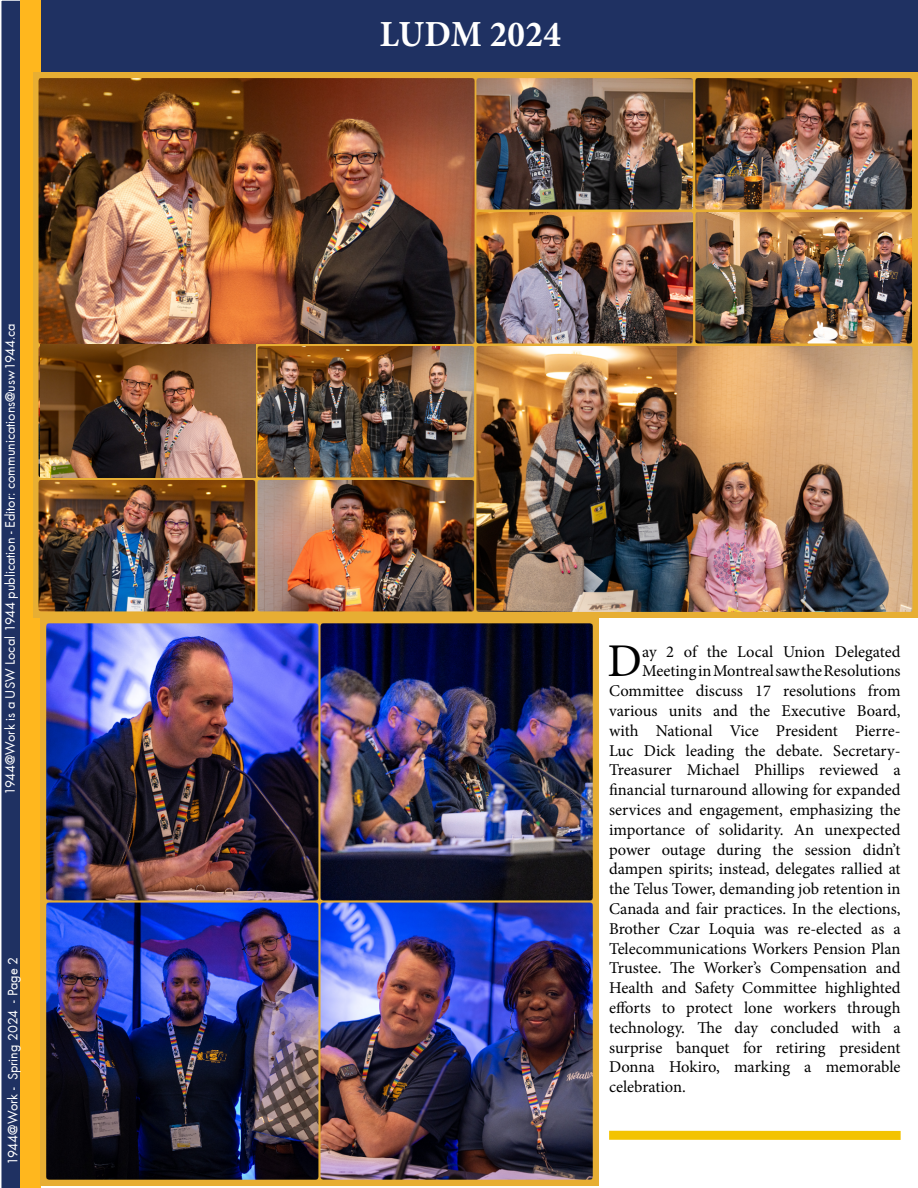
<style>
.page{position:relative;width:918px;height:1188px;background:#fff}
.page>*{position:absolute;margin:0;border:0;box-sizing:border-box;transform-origin:0 0}
.t1{font:46.95px "Minion Pro";color:#000}
.t2{font:700 36.9px "Minion Pro";letter-spacing:.01em;color:#fff;scale:.95 1}
.t3{font:16.5px "Minion Pro";color:#000}
.t4{font:14.1px "Futura T";color:#fff}
.s1{font-size:14.25px}
</style>
<div class="page">
<div style="left:1px;top:0;width:917px;height:72px;background:#1f3162"></div>
<svg style="left:1px;top:0;width:20px;height:1188px;background:#3a4974"></svg>
<div style="left:21px;top:0;width:20px;height:1188px;background:#ffb71e"></div>
<img style="left:34px;top:72px;width:884px;height:545px">
<img style="left:41px;top:617px;width:558px;height:568px">
<img style="left:41px;top:345px;width:214px;height:132px">
<div style="left:609px;top:1131px;width:292px;height:9px;background:#f3c300"></div>
<p class="t4" style="left:2px;top:795px;width:474px;rotate:-90deg">1944@Work is a USW Local 1944 publication - Editor: communications@usw1944.ca</p>
<p class="t4" style="left:5px;top:1165px;width:209px;rotate:-90deg"><span class="s1">1944@Work -</span> Spring 2024 - Page 2</p>
<h2 class="t2" style="left:380px;top:8px;width:192px">LUDM 2024</h2>
<h1 class="t1" style="left:608px;top:630px;width:36px">D</h1>
<p class="t3" style="left:642px;top:640px;width:260px">ay 2 of the Local Union Delegated</p>
<p class="t3" style="left:642px;top:660px;width:260px">Meeting in Montreal saw the Resolutions</p>
<p class="t3" style="left:609px;top:680px;width:293px">Committee discuss 17 resolutions from</p>
<p class="t3" style="left:609px;top:700px;width:293px">various units and the Executive Board,</p>
<p class="t3" style="left:609px;top:719px;width:293px">with National Vice President Pierre-</p>
<p class="t3" style="left:609px;top:739px;width:293px">Luc Dick leading the debate. Secretary-</p>
<p class="t3" style="left:609px;top:759px;width:293px">Treasurer Michael Phillips reviewed a</p>
<p class="t3" style="left:609px;top:779px;width:293px">financial turnaround allowing for expanded</p>
<p class="t3" style="left:609px;top:799px;width:293px">services and engagement, emphasizing the</p>
<p class="t3" style="left:609px;top:818px;width:293px">importance of solidarity. An unexpected</p>
<p class="t3" style="left:609px;top:838px;width:293px">power outage during the session didn’t</p>
<p class="t3" style="left:609px;top:858px;width:293px">dampen spirits; instead, delegates rallied at</p>
<p class="t3" style="left:609px;top:878px;width:293px">the Telus Tower, demanding job retention in</p>
<p class="t3" style="left:609px;top:898px;width:293px">Canada and fair practices. In the elections,</p>
<p class="t3" style="left:609px;top:917px;width:293px">Brother Czar Loquia was re-elected as a</p>
<p class="t3" style="left:609px;top:937px;width:293px">Telecommunications Workers Pension Plan</p>
<p class="t3" style="left:609px;top:957px;width:293px">Trustee. The Worker’s Compensation and</p>
<p class="t3" style="left:609px;top:977px;width:293px">Health and Safety Committee highlighted</p>
<p class="t3" style="left:609px;top:997px;width:293px">efforts to protect lone workers through</p>
<p class="t3" style="left:609px;top:1016px;width:293px">technology. The day concluded with a</p>
<p class="t3" style="left:609px;top:1036px;width:293px">surprise banquet for retiring president</p>
<p class="t3" style="left:609px;top:1056px;width:293px">Donna Hokiro, marking a memorable</p>
<p class="t3" style="left:609px;top:1076px;width:78px">celebration.</p>
</div>
